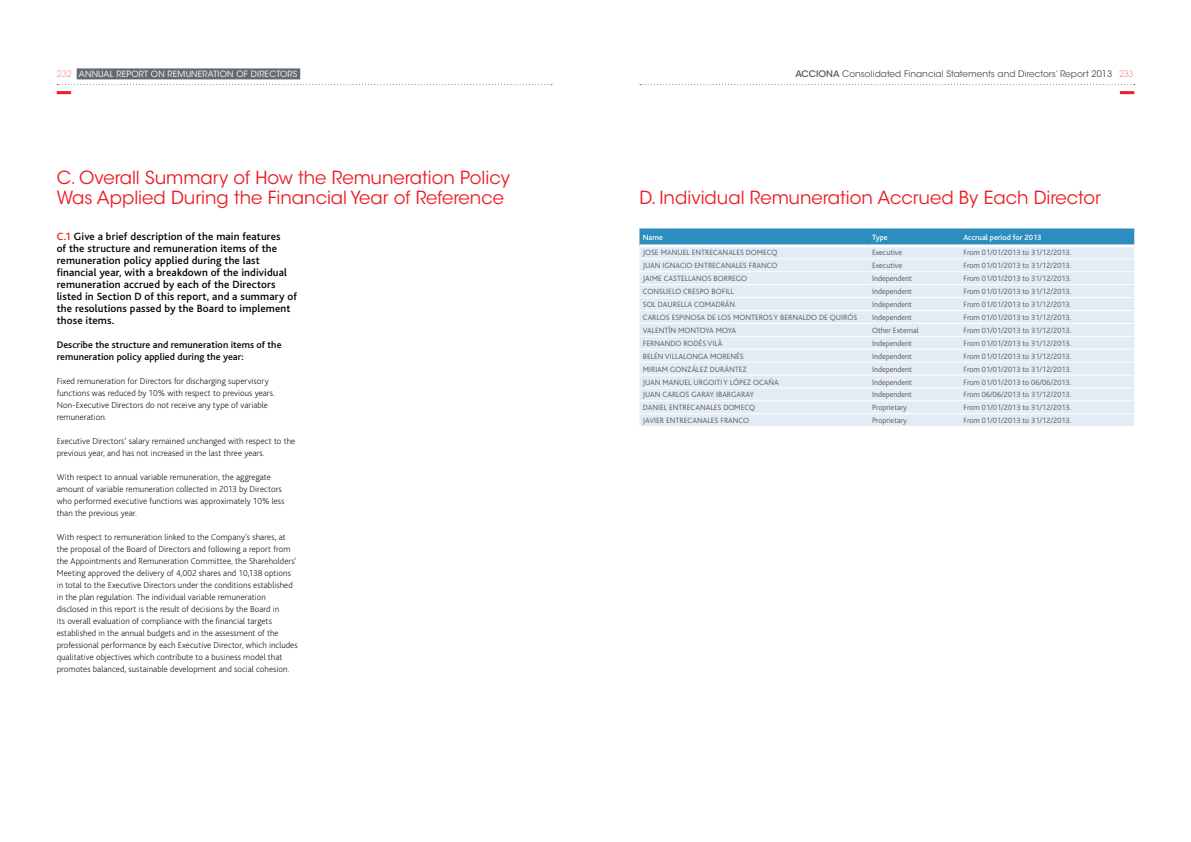
<style>
.page{position:relative;width:1191px;height:842px;background:#fff}
.page>*{position:absolute;margin:0;border:0;box-sizing:border-box;transform-origin:0 0}
.t1{font:18px/20px "ITC Avant Garde Std";color:#ed1d24}
.t2{font:500 11px/12px "Bliss";letter-spacing:.01em;color:#000}
.t3{font:500 10px/12px "Bliss";letter-spacing:.005em;color:#000}
.t4{font:200 9px/12px "Bliss";letter-spacing:.01em;color:#000}
.t5{font:9px "ITC Avant Garde Std";color:#47535b}
.t6{font:8.5px "ITC Avant Garde Std";letter-spacing:.025em;color:#fff}
.t7{font:300 8px "Bliss";color:#58595b}
.t8{font:500 8px "Bliss";color:#fff}
.s1{font-weight:200;font-size:9px;color:#ed1d24}
.s2{font-weight:500}
.s3{font-weight:200;color:#ed1d24}
.s4{color:#ed1d24}
</style>
<div class="page">
<svg style="left:57px;top:84px;width:495px;height:1px"></svg>
<div style="left:77px;top:68px;width:223px;height:11px;background:#636b70"></div>
<svg style="left:640px;top:84px;width:494px;height:1px"></svg>
<hr style="left:57px;top:91px;width:14px;height:3px;background:#ed1d24">
<hr style="left:1119px;top:91px;width:15px;height:3px;background:#ed1d24">
<div style="left:639px;top:228px;width:495px;height:16px;background:#2d8dbe"></div>
<div style="left:639px;top:247px;width:495px;height:179px;background:#e3ebf4"></div>
<hr style="left:639px;top:258px;width:229px;height:1px;background:#fff">
<hr style="left:868px;top:258px;width:92px;height:1px;background:#fff">
<hr style="left:960px;top:258px;width:174px;height:1px;background:#fff">
<hr style="left:639px;top:271px;width:229px;height:1px;background:#fff">
<hr style="left:868px;top:271px;width:92px;height:1px;background:#fff">
<hr style="left:960px;top:271px;width:174px;height:1px;background:#fff">
<hr style="left:639px;top:284px;width:229px;height:1px;background:#fff">
<hr style="left:868px;top:284px;width:92px;height:1px;background:#fff">
<hr style="left:960px;top:284px;width:174px;height:1px;background:#fff">
<hr style="left:639px;top:297px;width:229px;height:1px;background:#fff">
<hr style="left:868px;top:297px;width:92px;height:1px;background:#fff">
<hr style="left:960px;top:297px;width:174px;height:1px;background:#fff">
<hr style="left:639px;top:310px;width:229px;height:1px;background:#fff">
<hr style="left:868px;top:310px;width:92px;height:1px;background:#fff">
<hr style="left:960px;top:310px;width:174px;height:1px;background:#fff">
<hr style="left:639px;top:323px;width:229px;height:1px;background:#fff">
<hr style="left:868px;top:323px;width:92px;height:1px;background:#fff">
<hr style="left:960px;top:323px;width:174px;height:1px;background:#fff">
<hr style="left:639px;top:336px;width:229px;height:1px;background:#fff">
<hr style="left:868px;top:336px;width:92px;height:1px;background:#fff">
<hr style="left:960px;top:336px;width:174px;height:1px;background:#fff">
<hr style="left:639px;top:349px;width:229px;height:1px;background:#fff">
<hr style="left:868px;top:349px;width:92px;height:1px;background:#fff">
<hr style="left:960px;top:349px;width:174px;height:1px;background:#fff">
<hr style="left:639px;top:362px;width:229px;height:1px;background:#fff">
<hr style="left:868px;top:362px;width:92px;height:1px;background:#fff">
<hr style="left:960px;top:362px;width:174px;height:1px;background:#fff">
<hr style="left:639px;top:374px;width:229px;height:1px;background:#fff">
<hr style="left:868px;top:374px;width:92px;height:1px;background:#fff">
<hr style="left:960px;top:374px;width:174px;height:1px;background:#fff">
<hr style="left:639px;top:387px;width:229px;height:1px;background:#fff">
<hr style="left:868px;top:387px;width:92px;height:1px;background:#fff">
<hr style="left:960px;top:387px;width:174px;height:1px;background:#fff">
<hr style="left:639px;top:400px;width:229px;height:1px;background:#fff">
<hr style="left:868px;top:400px;width:92px;height:1px;background:#fff">
<hr style="left:960px;top:400px;width:174px;height:1px;background:#fff">
<hr style="left:639px;top:413px;width:229px;height:1px;background:#fff">
<hr style="left:868px;top:413px;width:92px;height:1px;background:#fff">
<hr style="left:960px;top:413px;width:174px;height:1px;background:#fff">
<p class="t6" style="left:57px;top:69px;width:72px"><span class="s1">232</span> Ann ual Report</p>
<p class="t6" style="left:151px;top:69px;width:47px">on Remuneration</p>
<p class="t6" style="left:236px;top:69px;width:27px">of Directors</p>
<p class="t5" style="left:795px;top:68px;width:339px"><span class="s2">ACCIONA</span> Consolidated Financial Statements and Directors’ Report 2013 <span class="s3">233</span></p>
<h1 class="t1" style="left:57px;top:168px;width:455px">C. Overall Summary of How the Remuneration Policy<br>Was Applied During the Financial Year of Reference</h1>
<p class="t2" style="left:57px;top:231px;width:242px"><span class="s4">C.1</span> Give a brief description of the main features<br>of the structure and remuneration items of the remuneration policy applied during the last financial year, with a breakdown of the individual remuneration accrued by each of the Directors listed in Section D of this report, and a summary of the resolutions passed by the Board to implement those items.</p>
<p class="t3" style="left:57px;top:339px;width:226px">Describe the structure and remuneration items of the remuneration policy applied during the year:</p>
<p class="t4" style="left:57px;top:375px;width:220px">Fixed remuneration for Directors for discharging supervisory functions was reduced by 10% with respect to previous years.<br>Non-Executive Directors do not receive any type of variable remuneration.</p>
<p class="t4" style="left:57px;top:435px;width:240px">Executive Directors’ salary remained unchanged with respect to the previous year, and has not increased in the last three years.</p>
<p class="t4" style="left:57px;top:471px;width:229px">With respect to annual variable remuneration, the aggregate amount of variable remuneration collected in 2013 by Directors who performed executive functions was approximately 10% less than the previous year.</p>
<p class="t4" style="left:57px;top:531px;width:242px">With respect to remuneration linked to the Company’s shares, at the proposal of the Board of Directors and following a report from the Appointments and Remuneration Committee, the Shareholders’ Meeting approved the delivery of 4,002 shares and 10,138 options in total to the Executive Directors under the conditions established in the plan regulation. The individual variable remuneration disclosed in this report is the result of decisions by the Board in<br>its overall evaluation of compliance with the financial targets established in the annual budgets and in the assessment of the professional performance by each Executive Director, which includes qualitative objectives which contribute to a business model that promotes balanced, sustainable development and social cohesion.</p>
<h1 class="t1" style="left:639px;top:188px;width:463px">D. Individual Remuneration Accrued By Each Director</h1>
<p class="t8" style="left:643px;top:233px;width:22px">Name</p>
<p class="t8" style="left:872px;top:233px;width:17px">Type</p>
<p class="t8" style="left:963px;top:233px;width:79px">Accrual period for 2013</p>
<p class="t7" style="left:643px;top:249px;width:136px">JOSE MANUEL ENTRECANALES DOMECQ</p>
<p class="t7" style="left:872px;top:249px;width:32px">Executive</p>
<p class="t7" style="left:963px;top:249px;width:109px">From 01/01/2013 to 31/12/2013.</p>
<p class="t7" style="left:643px;top:261px;width:136px">JUAN IGNACIO ENTRECANALES FRANCO</p>
<p class="t7" style="left:872px;top:261px;width:32px">Executive</p>
<p class="t7" style="left:963px;top:261px;width:109px">From 01/01/2013 to 31/12/2013.</p>
<p class="t7" style="left:643px;top:274px;width:106px">JAIME CASTELLANOS BORREGO</p>
<p class="t7" style="left:872px;top:274px;width:41px">Independent</p>
<p class="t7" style="left:963px;top:274px;width:109px">From 01/01/2013 to 31/12/2013.</p>
<p class="t7" style="left:643px;top:287px;width:93px">CONSUELO CRESPO BOFILL</p>
<p class="t7" style="left:872px;top:287px;width:41px">Independent</p>
<p class="t7" style="left:963px;top:287px;width:109px">From 01/01/2013 to 31/12/2013.</p>
<p class="t7" style="left:643px;top:300px;width:94px">SOL DAURELLA COMADRÁN</p>
<p class="t7" style="left:872px;top:300px;width:41px">Independent</p>
<p class="t7" style="left:963px;top:300px;width:109px">From 01/01/2013 to 31/12/2013.</p>
<p class="t7" style="left:643px;top:313px;width:216px">CARLOS ESPINOSA DE LOS MONTEROS Y BERNALDO DE QUIRÓS</p>
<p class="t7" style="left:872px;top:313px;width:41px">Independent</p>
<p class="t7" style="left:963px;top:313px;width:109px">From 01/01/2013 to 31/12/2013.</p>
<p class="t7" style="left:643px;top:326px;width:95px">VALENTÍN MONTOYA MOYA</p>
<p class="t7" style="left:872px;top:326px;width:48px">Other External</p>
<p class="t7" style="left:963px;top:326px;width:109px">From 01/01/2013 to 31/12/2013.</p>
<p class="t7" style="left:643px;top:339px;width:81px">FERNANDO RODÉS VILÀ</p>
<p class="t7" style="left:872px;top:339px;width:41px">Independent</p>
<p class="t7" style="left:963px;top:339px;width:109px">From 01/01/2013 to 31/12/2013.</p>
<p class="t7" style="left:643px;top:352px;width:102px">BELÉN VILLALONGA MORENÉS</p>
<p class="t7" style="left:872px;top:352px;width:41px">Independent</p>
<p class="t7" style="left:963px;top:352px;width:109px">From 01/01/2013 to 31/12/2013.</p>
<p class="t7" style="left:643px;top:365px;width:105px">MIRIAM GONZÁLEZ DURÁNTEZ</p>
<p class="t7" style="left:872px;top:365px;width:41px">Independent</p>
<p class="t7" style="left:963px;top:365px;width:109px">From 01/01/2013 to 31/12/2013.</p>
<p class="t7" style="left:643px;top:378px;width:138px">JUAN MANUEL URGOITI Y LÓPEZ OCAÑA</p>
<p class="t7" style="left:872px;top:378px;width:41px">Independent</p>
<p class="t7" style="left:963px;top:378px;width:109px">From 01/01/2013 to 06/06/2013.</p>
<p class="t7" style="left:643px;top:391px;width:113px">JUAN CARLOS GARAY IBARGARAY</p>
<p class="t7" style="left:872px;top:391px;width:41px">Independent</p>
<p class="t7" style="left:963px;top:391px;width:109px">From 06/06/2013 to 31/12/2013.</p>
<p class="t7" style="left:643px;top:403px;width:114px">DANIEL ENTRECANALES DOMECQ</p>
<p class="t7" style="left:872px;top:403px;width:37px">Proprietary</p>
<p class="t7" style="left:963px;top:403px;width:109px">From 01/01/2013 to 31/12/2013.</p>
<p class="t7" style="left:643px;top:416px;width:108px">JAVIER ENTRECANALES FRANCO</p>
<p class="t7" style="left:872px;top:416px;width:37px">Proprietary</p>
<p class="t7" style="left:963px;top:416px;width:109px">From 01/01/2013 to 31/12/2013.</p>
</div>
